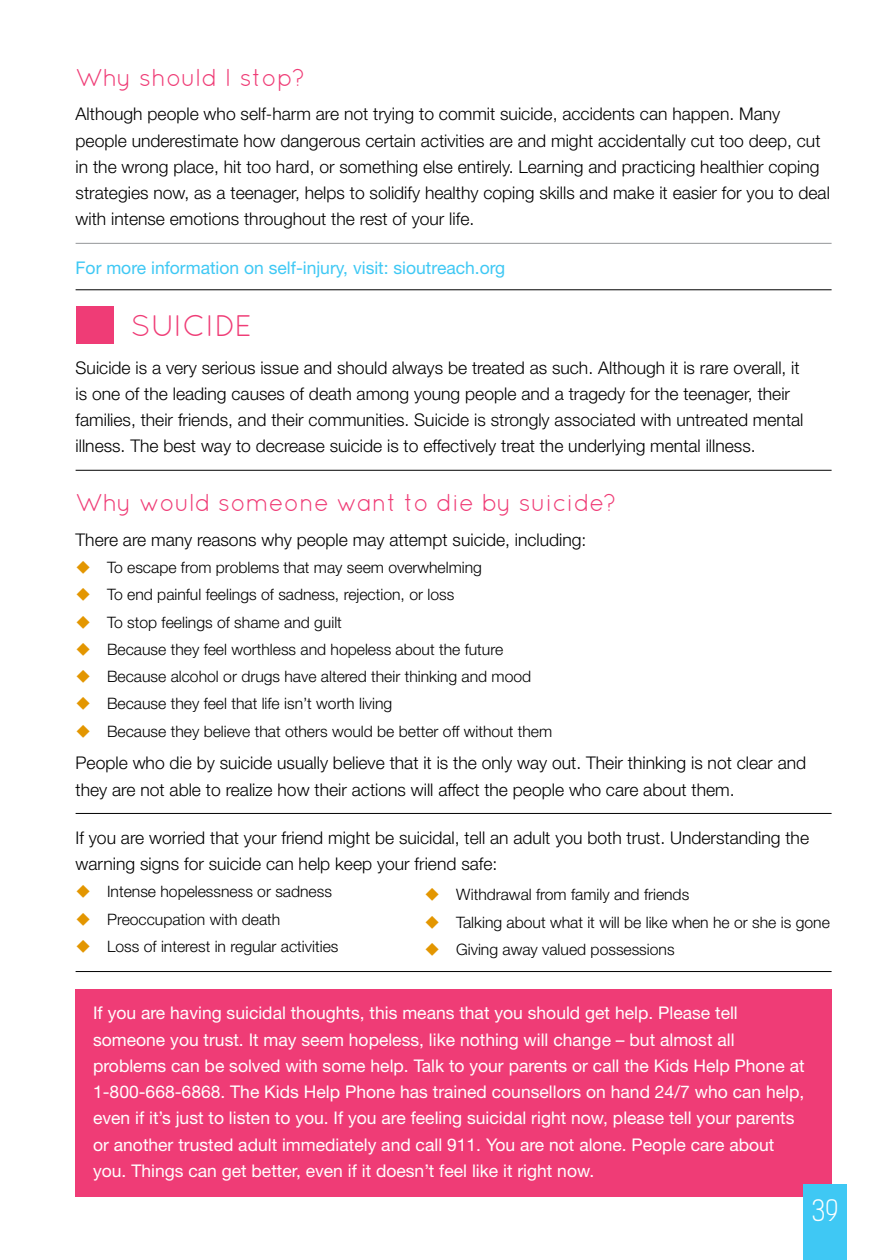
<style>
.page{position:relative;width:882px;height:1260px;background:#fff}
.page>*{position:absolute;margin:0;border:0;box-sizing:border-box;transform-origin:0 0}
.t1{font:29.75px "Quicksand";color:#ef3c76}
.t2{font:300 28px "Kelson Sans";color:#fff}
.t3{font:24.5px "Quicksand";color:#ef3c76}
.t4{font:300 17.5px/26.2px "Helvetica Neue LT Std";color:#000}
.t5{font:17.5px/26.2px "Helvetica Neue LT Std";color:#fff}
.t6{font:17.5px "Helvetica Neue LT Std";color:#3fc8f4}
.t7{font:300 15.75px/27.3px "Helvetica Neue LT Std";color:#000}
</style>
<div class="page">
<hr style="left:76px;top:243px;width:756px;height:1px;background:#939598">
<hr style="left:76px;top:289px;width:756px;height:1px;background:#000">
<hr style="left:76px;top:470px;width:756px;height:1px;background:#000">
<hr style="left:76px;top:813px;width:756px;height:1px;background:#000">
<hr style="left:76px;top:971px;width:756px;height:1px;background:#000">
<div style="left:76px;top:306px;width:37px;height:38px;background:#ef3c76"></div>
<div style="left:76px;top:989px;width:756px;height:208px;background:#ef3c76"></div>
<div style="left:804px;top:1185px;width:43px;height:75px;background:#3fc8f4"></div>
<h3 class="t3" style="left:76px;top:64px;width:231px">Why should I stop?</h3>
<p class="t4" style="left:76px;top:101px;width:756px">Although people who self-harm are not trying to commit suicide, accidents can happen. Many people underestimate how dangerous certain activities are and might accidentally cut too deep, cut in the wrong place, hit too hard, or something else entirely. Learning and practicing healthier coping strategies now, as a teenager, helps to solidify healthy coping skills and make it easier for you to deal with intense emotions throughout the rest of your life.</p>
<p class="t6" style="left:76px;top:257px;width:431px">For more information on self-injury, visit: sioutreach.org</p>
<h1 class="t1" style="left:131px;top:308px;width:123px">SUICIDE</h1>
<p class="t4" style="left:76px;top:354px;width:729px">Suicide is a very serious issue and should always be treated as such. Although it is rare overall, it is one of the leading causes of death among young people and a tragedy for the teenager, their families, their friends, and their communities. Suicide is strongly associated with untreated mental illness. The best way to decrease suicide is to effectively treat the underlying mental illness.</p>
<h3 class="t3" style="left:76px;top:489px;width:542px">Why would someone want to die by suicide?</h3>
<p class="t4" style="left:76px;top:526px;width:512px">There are many reasons why people may attempt suicide, including:</p>
<p class="t7" style="left:107px;top:553px;width:447px">To escape from problems that may seem overwhelming<br>To end painful feelings of sadness, rejection, or loss<br>To stop feelings of shame and guilt<br>Because they feel worthless and hopeless about the future Because alcohol or drugs have altered their thinking and mood Because they feel that life isn’t worth living<br>Because they believe that others would be better off without them</p>
<p class="t4" style="left:76px;top:750px;width:732px">People who die by suicide usually believe that it is the only way out. Their thinking is not clear and they are not able to realize how their actions will affect the people who care about them.</p>
<p class="t4" style="left:76px;top:824px;width:735px">If you are worried that your friend might be suicidal, tell an adult you both trust. Understanding the warning signs for suicide can help keep your friend safe:</p>
<p class="t7" style="left:107px;top:878px;width:233px">Intense hopelessness or sadness<br>Preoccupation with death<br>Loss of interest in regular activities</p>
<p class="t7" style="left:456px;top:881px;width:375px">Withdrawal from family and friends<br>Talking about what it will be like when he or she is gone<br>Giving away valued possessions</p>
<p class="t5" style="left:93px;top:1000px;width:713px">If you are having suicidal thoughts, this means that you should get help. Please tell someone you trust. It may seem hopeless, like nothing will change – but almost all problems can be solved with some help. Talk to your parents or call the Kids Help Phone at 1-800-668-6868. The Kids Help Phone has trained counsellors on hand 24/7 who can help, even if it’s just to listen to you. If you are feeling suicidal right now, please tell your parents or another trusted adult immediately and call 911. You are not alone. People care about you. Things can get better, even if it doesn’t feel like it right now.</p>
<h2 class="t2" style="left:812px;top:1194px;width:28px">39</h2>
</div>
